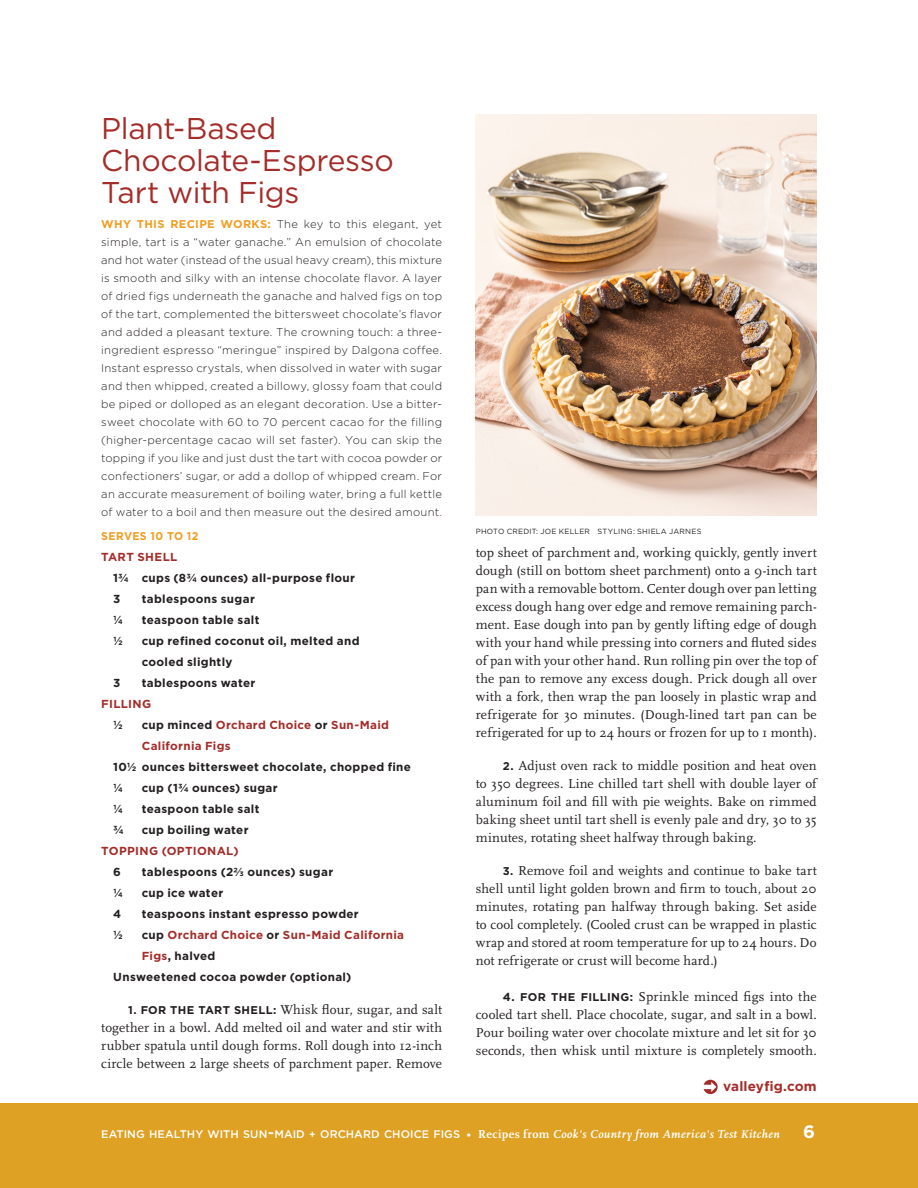
<style>
.page{position:relative;width:918px;height:1188px;background:#fff}
.page>*{position:absolute;margin:0;border:0;box-sizing:border-box;transform-origin:0 0}
.Recipe_-_Name{font:30px/32.2px "Gotham";letter-spacing:-.01em;color:#a42d2a}
.t1{font:700 18px "Gotham";color:#fff}
.Recipe_-_steps{font:13.5px/18px "Scala OT";letter-spacing:.01em;color:#231f20;text-align:justify}
.Recipe_-_Name-2{font:700 13.5px "Gotham";letter-spacing:.01em;color:#a42d2a}
.Recipe_-_ingredients{font:700 11.7px/21px "Gotham";letter-spacing:.025em;color:#231f20}
.Recipe_-_ingredients-2{font:700 11.7px/21px "Gotham";letter-spacing:.025em;color:#a42d2a}
.Recipe_title_ingredi{font:700 11.7px "Gotham";letter-spacing:.03em;color:#a42d2a}
.Recipe_-_head_note{font:300 11.25px/18px "Gotham";letter-spacing:.02em;color:#231f20;text-align:justify}
.Recipe_-_serves{font:700 11.25px "Gotham";letter-spacing:.035em;color:#f29d22;scale:.95 1}
.t2{font:500 10.95px "Gotham";letter-spacing:.005em;color:#fff}
.coverpg_-_episode{font:7.5px "Gotham";letter-spacing:.035em;color:#231f20}
.s1{font-weight:700;color:#f29d22}
.s2{color:#a42d2a}
.s3{color:#231f20}
.s4{font-family:"Gotham";font-weight:700;font-size:11.25px}
.s5{font-family:"Gotham";font-weight:700;font-size:11.7px}
.s6{font-size:15.75px}
.s7{font-size:10.5px}
.s8{font-size:11.25px}
.s9{font-family:"Scala OT";font-weight:700;font-size:12px}
.s10{font-family:"Scala OT";font-weight:700;font-style:italic;font-size:12px}
</style>
<div class="page">
<div style="left:0;top:1103px;width:918px;height:85px;background:#dfa124"></div>
<svg style="left:704px;top:1080px;width:14px;height:14px"></svg>
<img style="left:476px;top:115px;width:341px;height:401px">
<p class="Recipe_-_Name" style="left:101px;top:111px;width:294px">Plant-Based<br>Chocolate-Espresso<br>Tart with Figs</p>
<p class="Recipe_-_head_note" style="left:101px;top:215px;width:342px"><span class="s1">WHY THIS RECIPE WORKS:</span> The key to this elegant, yet simple, tart is a “water ganache.” An emulsion of chocolate and hot water (instead of the usual heavy cream), this mixture is smooth and silky with an intense chocolate flavor. A layer of dried figs underneath the ganache and halved figs on top of the tart, complemented the bittersweet chocolate’s flavor and added a pleasant texture. The crowning touch: a three&shy;ingredient espresso “meringue” inspired by Dalgona coffee.<br>Instant espresso crystals, when dissolved in water with sugar and then whipped, created a billowy, glossy foam that could be piped or dolloped as an elegant decoration. Use a bitter&shy;sweet chocolate with 60 to 70 percent cacao for the filling (higher-percentage cacao will set faster). You can skip the topping if you like and just dust the tart with cocoa powder or confectioners’ sugar, or add a dollop of whipped cream. For an accurate measurement of boiling water, bring a full kettle of water to a boil and then measure out the desired amount<span class="s2">.</span></p>
<p class="Recipe_-_serves" style="left:101px;top:529px;width:104px">SERVES 10 TO 12</p>
<p class="Recipe_title_ingredi" style="left:101px;top:549px;width:78px">TART SHELL</p>
<p class="Recipe_-_ingredients" style="left:113px;top:567px;width:243px">1¾ cups (8¾ ounces) all-purpose flour</p>
<p class="Recipe_-_ingredients" style="left:113px;top:588px;width:9px">3</p>
<p class="Recipe_-_ingredients" style="left:142px;top:588px;width:115px">tablespoons sugar</p>
<p class="Recipe_-_ingredients" style="left:113px;top:609px;width:11px">¼</p>
<p class="Recipe_-_ingredients" style="left:142px;top:609px;width:119px">teaspoon table salt</p>
<p class="Recipe_-_ingredients" style="left:113px;top:630px;width:11px">½</p>
<p class="Recipe_-_ingredients" style="left:142px;top:630px;width:219px">cup refined coconut oil, melted and cooled slightly</p>
<p class="Recipe_-_ingredients" style="left:113px;top:672px;width:9px">3</p>
<p class="Recipe_-_ingredients" style="left:142px;top:672px;width:115px">tablespoons water</p>
<p class="Recipe_-_ingredients-2" style="left:101px;top:693px;width:51px">FILLING</p>
<p class="Recipe_-_ingredients" style="left:113px;top:714px;width:11px">½</p>
<p class="Recipe_-_ingredients-2" style="left:142px;top:714px;width:249px"><span class="s3">cup minced</span> Orchard Choice <span class="s3">or</span> Sun-Maid</p>
<p class="Recipe_-_ingredients-2" style="left:142px;top:735px;width:91px">California Figs</p>
<p class="Recipe_-_ingredients" style="left:113px;top:756px;width:299px">10½ ounces bittersweet chocolate, chopped fine</p>
<p class="Recipe_-_ingredients" style="left:113px;top:777px;width:11px">¼</p>
<p class="Recipe_-_ingredients" style="left:142px;top:777px;width:138px">cup (1¾ ounces) sugar</p>
<p class="Recipe_-_ingredients" style="left:113px;top:798px;width:11px">¼</p>
<p class="Recipe_-_ingredients" style="left:142px;top:798px;width:119px">teaspoon table salt</p>
<p class="Recipe_-_ingredients" style="left:113px;top:819px;width:12px">¾</p>
<p class="Recipe_-_ingredients" style="left:142px;top:819px;width:108px">cup boiling water</p>
<p class="Recipe_-_ingredients-2" style="left:101px;top:840px;width:139px">TOPPING (OPTIONAL)</p>
<p class="Recipe_-_ingredients" style="left:113px;top:861px;width:9px">6</p>
<p class="Recipe_-_ingredients" style="left:142px;top:861px;width:193px">tablespoons (2⅔ ounces) sugar</p>
<p class="Recipe_-_ingredients" style="left:113px;top:882px;width:11px">¼</p>
<p class="Recipe_-_ingredients" style="left:142px;top:882px;width:83px">cup ice water</p>
<p class="Recipe_-_ingredients" style="left:113px;top:903px;width:10px">4</p>
<p class="Recipe_-_ingredients" style="left:142px;top:903px;width:219px">teaspoons instant espresso powder</p>
<p class="Recipe_-_ingredients" style="left:113px;top:924px;width:11px">½</p>
<p class="Recipe_-_ingredients-2" style="left:142px;top:924px;width:264px"><span class="s3">cup</span> Orchard Choice <span class="s3">or</span> Sun-Maid California<br>Figs<span class="s3">, halved</span></p>
<p class="Recipe_-_ingredients" style="left:113px;top:966px;width:240px">Unsweetened cocoa powder (optional)</p>
<p class="Recipe_-_steps" style="left:101px;top:1001px;width:342px;text-indent:27px"><span class="s4">1. FOR THE TART SHELL:</span> Whisk flour, sugar, and salt together in a bowl. Add melted oil and water and stir with rubber spatula until dough forms. Roll dough into 12-inch circle between 2 large sheets of parchment paper. Remove</p>
<p class="coverpg_-_episode" style="left:476px;top:526px;width:227px">PHOTO CREDIT: JOE KELLER STYLING: SHIELA JARNES</p>
<p class="Recipe_-_steps" style="left:476px;top:544px;width:342px">top sheet of parchment and, working quickly, gently invert dough (still on bottom sheet parchment) onto a 9-inch tart pan with a removable bottom. Center dough over pan letting excess dough hang over edge and remove remaining parch&shy;ment. Ease dough into pan by gently lifting edge of dough with your hand while pressing into corners and fluted sides of pan with your other hand. Run rolling pin over the top of the pan to remove any excess dough. Prick dough all over with a fork, then wrap the pan loosely in plastic wrap and refrigerate for 30 minutes. (Dough-lined tart pan can be refrigerated for up to 24 hours or frozen for up to 1 month).</p>
<p class="Recipe_-_steps" style="left:476px;top:757px;width:342px;text-indent:27px"><span class="s4">2.</span> Adjust oven rack to middle position and heat oven to 350 degrees. Line chilled tart shell with double layer of aluminum foil and fill with pie weights. Bake on rimmed baking sheet until tart shell is evenly pale and dry, 30 to 35 minutes, rotating sheet halfway through baking.</p>
<p class="Recipe_-_steps" style="left:476px;top:862px;width:342px;text-indent:27px"><span class="s4">3.</span> Remove foil and weights and continue to bake tart shell until light golden brown and firm to touch, about 20 minutes, rotating pan halfway through baking. Set aside to cool completely. (Cooled crust can be wrapped in plastic wrap and stored at room temperature for up to 24 hours. Do not refrigerate or crust will become hard.)</p>
<p class="Recipe_-_steps" style="left:476px;top:988px;width:342px;text-indent:27px"><span class="s5">4.</span> <span class="s4">FOR THE FILLING:</span> Sprinkle minced figs into the cooled tart shell. Place chocolate, sugar, and salt in a bowl.<br>Pour boiling water over chocolate mixture and let sit for 30 seconds, then whisk until mixture is completely smooth.</p>
<p class="Recipe_-_Name-2" style="left:723px;top:1077px;width:95px">valleyfig.com</p>
<p class="t2" style="left:101px;top:1127px;width:680px">EATING HEALTHY WITH SUN<span class="s6">-</span>MAID <span class="s7">+</span> ORCHARD CHOICE FIGS <span class="s8">•</span> <span class="s9">Recipes from</span> <span class="s10">Cook's Country from America's Test Kitchen</span></p>
<p class="t1" style="left:803px;top:1119px;width:13px">6</p>
</div>
